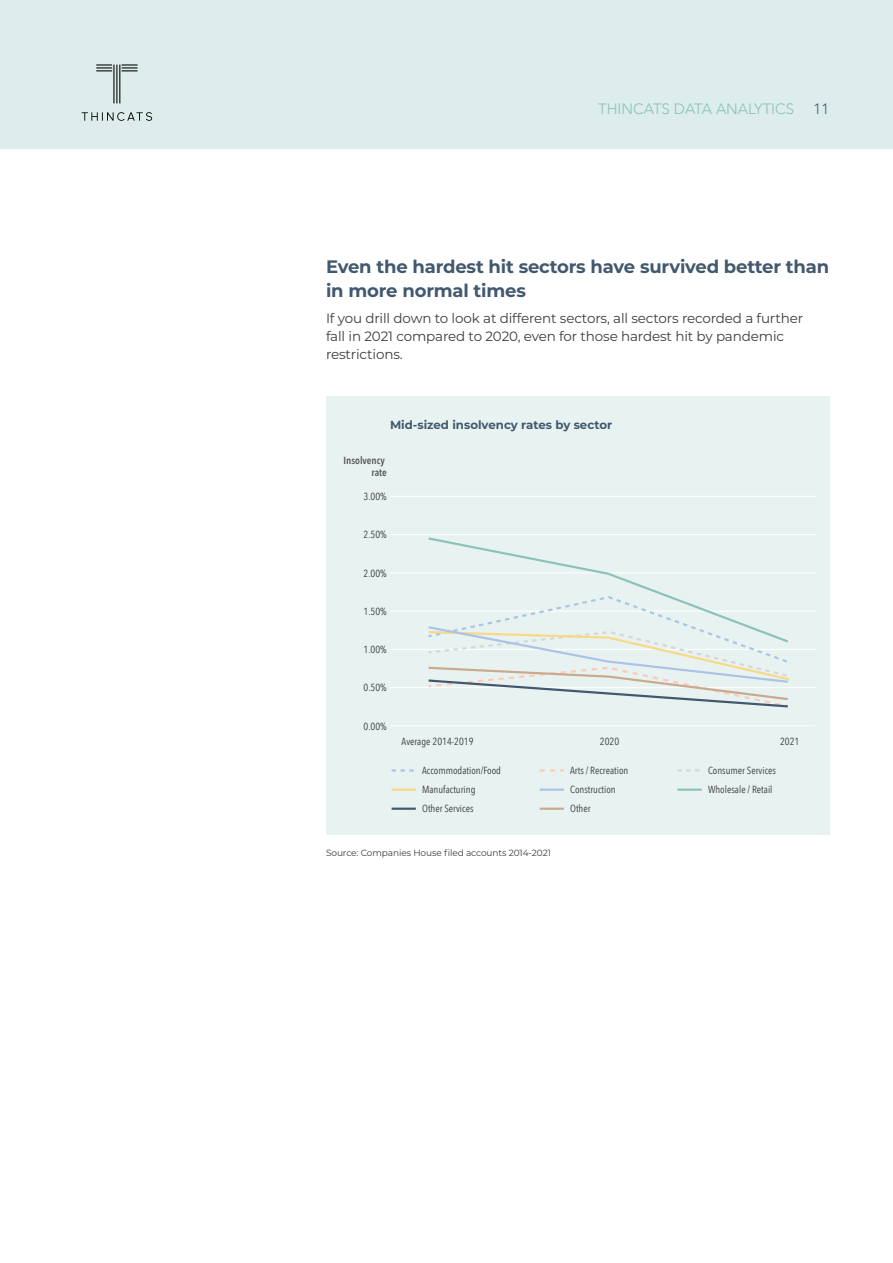
<style>
.page{position:relative;width:893px;height:1263px;background:#fff}
.page>*{position:absolute;margin:0;border:0;box-sizing:border-box;transform-origin:0 0}
.t1{font:700 18px/24px "Montserrat";letter-spacing:-.01em;color:#41586e}
.t2{font:300 15px "Avenir";color:#8cc2bc}
.t3{font:300 15px "Avenir";color:#41586e}
.t4{font:13.5px/18px "Montserrat";letter-spacing:-.01em;color:#3c3c3a}
.t5{font:700 11.7px "Montserrat";color:#41586e}
.t6{font:10.35px "Avenir Next Condensed";color:#3c3c3a}
.t7{font:600 10.35px/12.3px "Avenir Next Condensed";color:#595959;text-align:right}
.t8{font:9px "Montserrat";letter-spacing:-.01em;color:#3c3c3a}
</style>
<div class="page">
<div style="left:0;top:0;width:893px;height:149px;background:#dcedeb"></div>
<hr style="left:113px;top:64px;width:1px;height:40px;background:#020203">
<hr style="left:116px;top:64px;width:1px;height:40px;background:#020203">
<hr style="left:119px;top:64px;width:1px;height:40px;background:#020203">
<svg style="left:121px;top:64px;width:17px;height:7px"></svg>
<svg style="left:96px;top:64px;width:16px;height:7px"></svg>
<svg style="left:82px;top:112px;width:70px;height:9px"></svg>
<div style="left:326px;top:396px;width:503px;height:439px;background:#e8f3f1"></div>
<hr style="left:390px;top:496px;width:426px;height:1px;background:#fff">
<hr style="left:390px;top:534px;width:426px;height:1px;background:#fff">
<hr style="left:390px;top:572px;width:426px;height:1px;background:#fff">
<hr style="left:390px;top:611px;width:426px;height:1px;background:#fff">
<hr style="left:390px;top:649px;width:426px;height:1px;background:#fff">
<hr style="left:390px;top:687px;width:426px;height:1px;background:#fff">
<hr style="left:390px;top:725px;width:426px;height:1px;background:#fff">
<svg style="left:392px;top:769px;width:22px;height:3px"></svg>
<svg style="left:540px;top:769px;width:24px;height:3px"></svg>
<svg style="left:677px;top:769px;width:23px;height:3px"></svg>
<hr style="left:392px;top:788px;width:24px;height:3px;background:#f7d986">
<hr style="left:540px;top:788px;width:24px;height:3px;background:#abc3e7">
<hr style="left:677px;top:788px;width:25px;height:3px;background:#8cc2bc">
<hr style="left:392px;top:807px;width:24px;height:3px;background:#41586e">
<hr style="left:540px;top:807px;width:24px;height:3px;background:#c9aa8e">
<svg style="left:428px;top:537px;width:362px;height:171px"></svg>
<h2 class="t2" style="left:598px;top:100px;width:197px">THINCATS DATA ANALYTICS</h2>
<h2 class="t3" style="left:814px;top:100px;width:17px">11</h2>
<h1 class="t1" style="left:326px;top:253px;width:505px">Even the hardest hit sectors have survived better than in more normal times</h1>
<h3 class="t4" style="left:326px;top:309px;width:479px">If you drill down to look at different sectors, all sectors recorded a further fall in 2021 compared to 2020, even for those hardest hit by pandemic restrictions.</h3>
<p class="t5" style="left:390px;top:417px;width:224px">Mid-sized insolvency rates by sector</p>
<p class="t7" style="left:343px;top:454px;width:45px">Insolvency rate</p>
<p class="t6" style="left:364px;top:488px;width:25px">3.00%</p>
<p class="t6" style="left:364px;top:526px;width:25px">2.50%</p>
<p class="t6" style="left:364px;top:564px;width:25px">2.00%</p>
<p class="t6" style="left:364px;top:602px;width:25px">1.50%</p>
<p class="t6" style="left:364px;top:641px;width:25px">1.00%</p>
<p class="t6" style="left:364px;top:679px;width:25px">0.50%</p>
<p class="t6" style="left:364px;top:717px;width:25px">0.00%</p>
<p class="t6" style="left:402px;top:732px;width:73px">Average 2014-2019</p>
<p class="t6" style="left:600px;top:732px;width:21px">2020</p>
<p class="t6" style="left:780px;top:732px;width:21px">2021</p>
<p class="t6" style="left:422px;top:761px;width:80px">Accommodation/Food</p>
<p class="t6" style="left:570px;top:761px;width:60px">Arts / Recreation</p>
<p class="t6" style="left:708px;top:761px;width:69px">Consumer Services</p>
<p class="t6" style="left:422px;top:781px;width:55px">Manufacturing</p>
<p class="t6" style="left:570px;top:781px;width:47px">Construction</p>
<p class="t6" style="left:708px;top:781px;width:66px">Wholesale / Retail</p>
<p class="t6" style="left:422px;top:800px;width:53px">Other Services</p>
<p class="t6" style="left:570px;top:800px;width:22px">Other</p>
<p class="t8" style="left:326px;top:846px;width:226px">Source: Companies House filed accounts 2014-2021</p>
</div>
